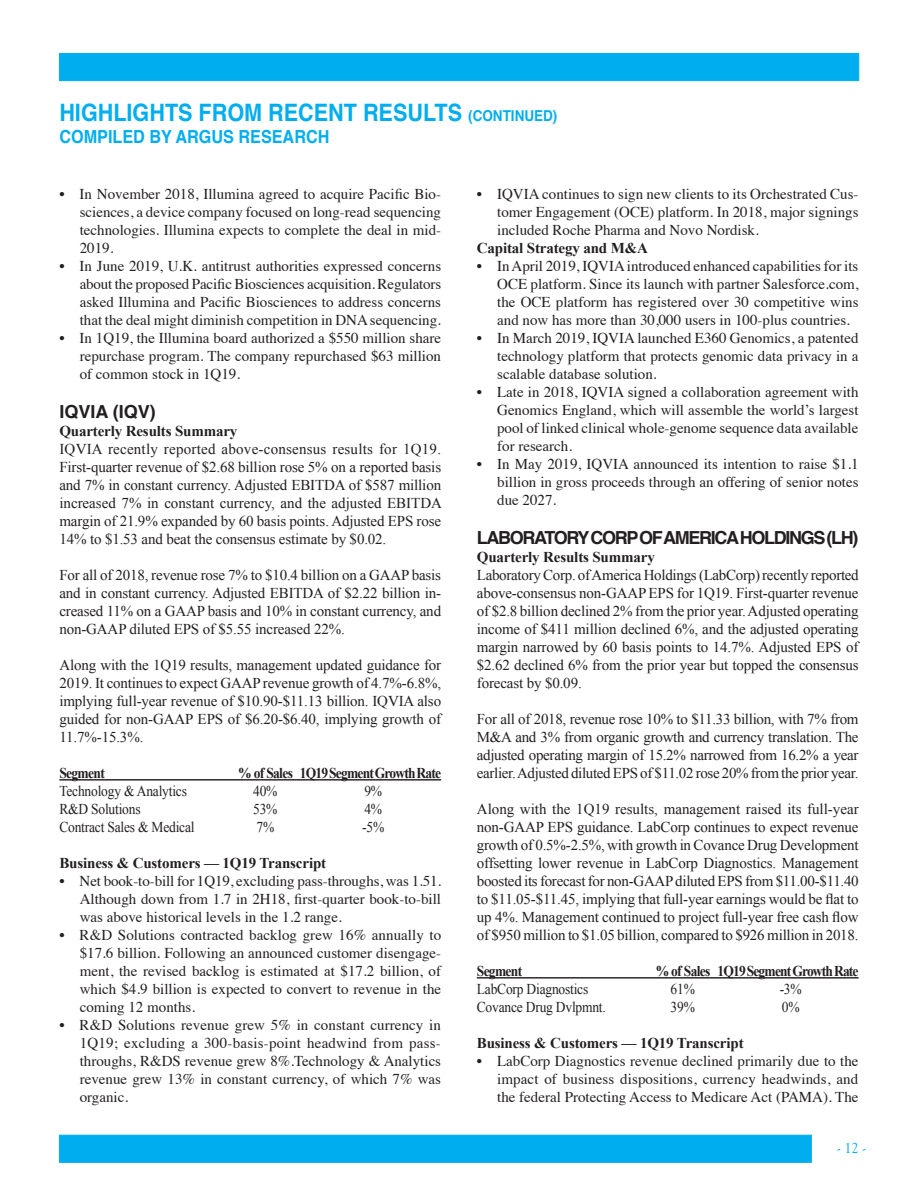
<style>
.page{position:relative;width:918px;height:1188px;background:#fff}
.page>*{position:absolute;margin:0;border:0;box-sizing:border-box;transform-origin:0 0}
.t1{font:700 24px "Helvetica";color:#00aeef;scale:.9 1}
.BPOS_Highlights_Co_H{font:700 18px "Helvetica";letter-spacing:-.075em;color:#231f20}
.t2{font:700 18px "Helvetica";color:#00aeef;scale:.9 1}
.BPOS_Highlights_Co_H-2{font:700 18px "Helvetica";color:#231f20}
.t3{font:15px/18px "Times";color:#231f20;text-align:justify}
.BPOS_Highlights_Body{font:15px/18px "Times New Roman";letter-spacing:-.01em;color:#231f20;text-align:justify}
.BPOS_Hightlights_Sub{font:700 15px "Times New Roman";letter-spacing:-.01em;color:#231f20}
.BPOS_Highlights_Tabl{font:15px "Times New Roman";letter-spacing:-.015em;color:#231f20;scale:.9 1}
.BPOS_Highlights_Tabl-2{font:700 15px "Times New Roman";letter-spacing:-.06em;color:#231f20;scale:.9 1}
.t4{font:15px "Goudy Old Sty";color:#00aeef}
.s1{font-size:15px}
</style>
<div class="page">
<div style="left:59px;top:1135px;width:753px;height:28px;background:#00aeef;border:1px solid #00aeef"></div>
<div style="left:59px;top:53px;width:800px;height:28px;background:#00aeef;border:1px solid #00aeef"></div>
<hr style="left:59px;top:779px;width:382px;height:2px;background:#231f20">
<hr style="left:477px;top:977px;width:382px;height:2px;background:#231f20">
<p class="t1" style="left:59px;top:93px;width:555px">HIGHLIGHTS FROM RECENT RESULTS <span class="s1">(CONTINUED)</span></p>
<p class="t2" style="left:59px;top:122px;width:302px">COMPILED BY ARGUS RESEARCH</p>
<p class="t3" style="left:80px;top:183px;width:363px;text-indent:-20px">• In November 2018, Illumina agreed to acquire Pacific Bio&shy;sciences, a device company focused on long-read sequencing technologies. Illumina expects to complete the deal in mid-2019.</p>
<p class="t3" style="left:80px;top:255px;width:363px;text-indent:-20px">• In June 2019, U.K. antitrust authorities expressed concerns about the proposed Pacific Biosciences acquisition. Regulators asked Illumina and Pacific Biosciences to address concerns that the deal might diminish competition in DNA sequencing.</p>
<p class="t3" style="left:80px;top:327px;width:363px;text-indent:-20px">• In 1Q19, the Illumina board authorized a $550 million share repurchase program. The company repurchased $63 million of common stock in 1Q19.</p>
<p class="BPOS_Highlights_Co_H-2" style="left:59px;top:397px;width:98px">IQVIA (IQV)</p>
<p class="BPOS_Hightlights_Sub" style="left:59px;top:421px;width:180px">Quarterly Results Summary</p>
<p class="BPOS_Highlights_Body" style="left:59px;top:440px;width:384px">IQVIA recently reported above-consensus results for 1Q19.<br>First-quarter revenue of $2.68 billion rose 5% on a reported basis and 7% in constant currency. Adjusted EBITDA of $587 million increased 7% in constant currency, and the adjusted EBITDA margin of 21.9% expanded by 60 basis points. Adjusted EPS rose 14% to $1.53 and beat the consensus estimate by $0.02.</p>
<p class="BPOS_Highlights_Body" style="left:59px;top:566px;width:383px">For all of 2018, revenue rose 7% to $10.4 billion on a GAAP basis and in constant currency. Adjusted EBITDA of $2.22 billion in&shy;creased 11% on a GAAP basis and 10% in constant currency, and non-GAAP diluted EPS of $5.55 increased 22%.</p>
<p class="BPOS_Highlights_Body" style="left:59px;top:656px;width:383px">Along with the 1Q19 results, management updated guidance for 2019. It continues to expect GAAP revenue growth of 4.7%-6.8%, implying full-year revenue of $10.90-$11.13 billion. IQVIA also guided for non-GAAP EPS of $6.20-$6.40, implying growth of 11.7%-15.3%.</p>
<p class="BPOS_Highlights_Tabl-2" style="left:59px;top:763px;width:52px">Segment</p>
<p class="BPOS_Highlights_Tabl-2" style="left:238px;top:763px;width:227px">% of Sales 1Q19 Segment Growth Rate</p>
<p class="BPOS_Highlights_Tabl" style="left:59px;top:781px;width:143px">Technology &amp; Analytics</p>
<p class="BPOS_Highlights_Tabl" style="left:253px;top:781px;width:29px">40%</p>
<p class="BPOS_Highlights_Tabl" style="left:364px;top:781px;width:21px">9%</p>
<p class="BPOS_Highlights_Tabl" style="left:59px;top:799px;width:92px">R&amp;D Solutions</p>
<p class="BPOS_Highlights_Tabl" style="left:253px;top:799px;width:29px">53%</p>
<p class="BPOS_Highlights_Tabl" style="left:364px;top:799px;width:21px">4%</p>
<p class="BPOS_Highlights_Tabl" style="left:59px;top:817px;width:152px">Contract Sales &amp; Medical</p>
<p class="BPOS_Highlights_Tabl" style="left:256px;top:817px;width:21px">7%</p>
<p class="BPOS_Highlights_Tabl" style="left:362px;top:817px;width:26px">-5%</p>
<p class="BPOS_Hightlights_Sub" style="left:59px;top:853px;width:268px">Business &amp; Customers — 1Q19 Transcript</p>
<p class="t3" style="left:80px;top:871px;width:363px;text-indent:-20px">• Net book-to-bill for 1Q19, excluding pass-throughs, was 1.51.<br>Although down from 1.7 in 2H18, first-quarter book-to-bill was above historical levels in the 1.2 range.</p>
<p class="t3" style="left:80px;top:925px;width:363px;text-indent:-20px">• R&amp;D Solutions contracted backlog grew 16% annually to $17.6 billion. Following an announced customer disengage&shy;ment, the revised backlog is estimated at $17.2 billion, of which $4.9 billion is expected to convert to revenue in the coming 12 months.</p>
<p class="t3" style="left:80px;top:1015px;width:363px;text-indent:-20px">• R&amp;D Solutions revenue grew 5% in constant currency in 1Q19; excluding a 300-basis-point headwind from pass&shy;throughs, R&amp;DS revenue grew 8%.Technology &amp; Analytics revenue grew 13% in constant currency, of which 7% was organic.</p>
<p class="t3" style="left:497px;top:183px;width:363px;text-indent:-20px">• IQVIA continues to sign new clients to its Orchestrated Cus&shy;tomer Engagement (OCE) platform. In 2018, major signings included Roche Pharma and Novo Nordisk.</p>
<p class="BPOS_Hightlights_Sub" style="left:477px;top:237px;width:173px">Capital Strategy and M&amp;A</p>
<p class="t3" style="left:497px;top:255px;width:363px;text-indent:-20px">• In April 2019, IQVIA introduced enhanced capabilities for its OCE platform. Since its launch with partner Salesforce.com, the OCE platform has registered over 30 competitive wins and now has more than 30,000 users in 100-plus countries.</p>
<p class="t3" style="left:497px;top:327px;width:363px;text-indent:-20px">• In March 2019, IQVIA launched E360 Genomics, a patented technology platform that protects genomic data privacy in a scalable database solution.</p>
<p class="t3" style="left:497px;top:381px;width:363px;text-indent:-20px">• Late in 2018, IQVIA signed a collaboration agreement with Genomics England, which will assemble the world’s largest pool of linked clinical whole-genome sequence data available for research.</p>
<p class="t3" style="left:497px;top:453px;width:363px;text-indent:-20px">• In May 2019, IQVIA announced its intention to raise $1.1 billion in gross proceeds through an offering of senior notes due 2027.</p>
<p class="BPOS_Highlights_Co_H" style="left:477px;top:523px;width:383px">LABORATORY CORP OF AMERICA HOLDINGS (LH)</p>
<p class="BPOS_Hightlights_Sub" style="left:477px;top:547px;width:180px">Quarterly Results Summary</p>
<p class="BPOS_Highlights_Body" style="left:477px;top:566px;width:383px">Laboratory Corp. of America Holdings (LabCorp) recently reported above-consensus non-GAAP EPS for 1Q19. First-quarter revenue of $2.8 billion declined 2% from the prior year. Adjusted operating income of $411 million declined 6%, and the adjusted operating margin narrowed by 60 basis points to 14.7%. Adjusted EPS of $2.62 declined 6% from the prior year but topped the consensus forecast by $0.09.</p>
<p class="BPOS_Highlights_Body" style="left:477px;top:710px;width:383px">For all of 2018, revenue rose 10% to $11.33 billion, with 7% from M&amp;A and 3% from organic growth and currency translation. The adjusted operating margin of 15.2% narrowed from 16.2% a year earlier. Adjusted diluted EPS of $11.02 rose 20% from the prior year.</p>
<p class="BPOS_Highlights_Body" style="left:477px;top:800px;width:383px">Along with the 1Q19 results, management raised its full-year non-GAAP EPS guidance. LabCorp continues to expect revenue growth of 0.5%-2.5%, with growth in Covance Drug Development offsetting lower revenue in LabCorp Diagnostics. Management boosted its forecast for non-GAAP diluted EPS from $11.00-$11.40 to $11.05-$11.45, implying that full-year earnings would be flat to up 4%. Management continued to project full-year free cash flow of $950 million to $1.05 billion, compared to $926 million in 2018.</p>
<p class="BPOS_Highlights_Tabl-2" style="left:477px;top:961px;width:52px">Segment</p>
<p class="BPOS_Highlights_Tabl-2" style="left:656px;top:961px;width:227px">% of Sales 1Q19 Segment Growth Rate</p>
<p class="BPOS_Highlights_Tabl" style="left:477px;top:979px;width:125px">LabCorp Diagnostics</p>
<p class="BPOS_Highlights_Tabl" style="left:671px;top:979px;width:29px">61%</p>
<p class="BPOS_Highlights_Tabl" style="left:780px;top:979px;width:26px">-3%</p>
<p class="BPOS_Highlights_Tabl" style="left:477px;top:997px;width:145px">Covance Drug Dvlpmnt.</p>
<p class="BPOS_Highlights_Tabl" style="left:671px;top:997px;width:29px">39%</p>
<p class="BPOS_Highlights_Tabl" style="left:782px;top:997px;width:21px">0%</p>
<p class="BPOS_Hightlights_Sub" style="left:477px;top:1033px;width:268px">Business &amp; Customers — 1Q19 Transcript</p>
<p class="t3" style="left:497px;top:1051px;width:363px;text-indent:-20px">• LabCorp Diagnostics revenue declined primarily due to the impact of business dispositions, currency headwinds, and the federal Protecting Access to Medicare Act (PAMA). The</p>
<p class="t4" style="left:838px;top:1140px;width:30px">- 12 -</p>
</div>
